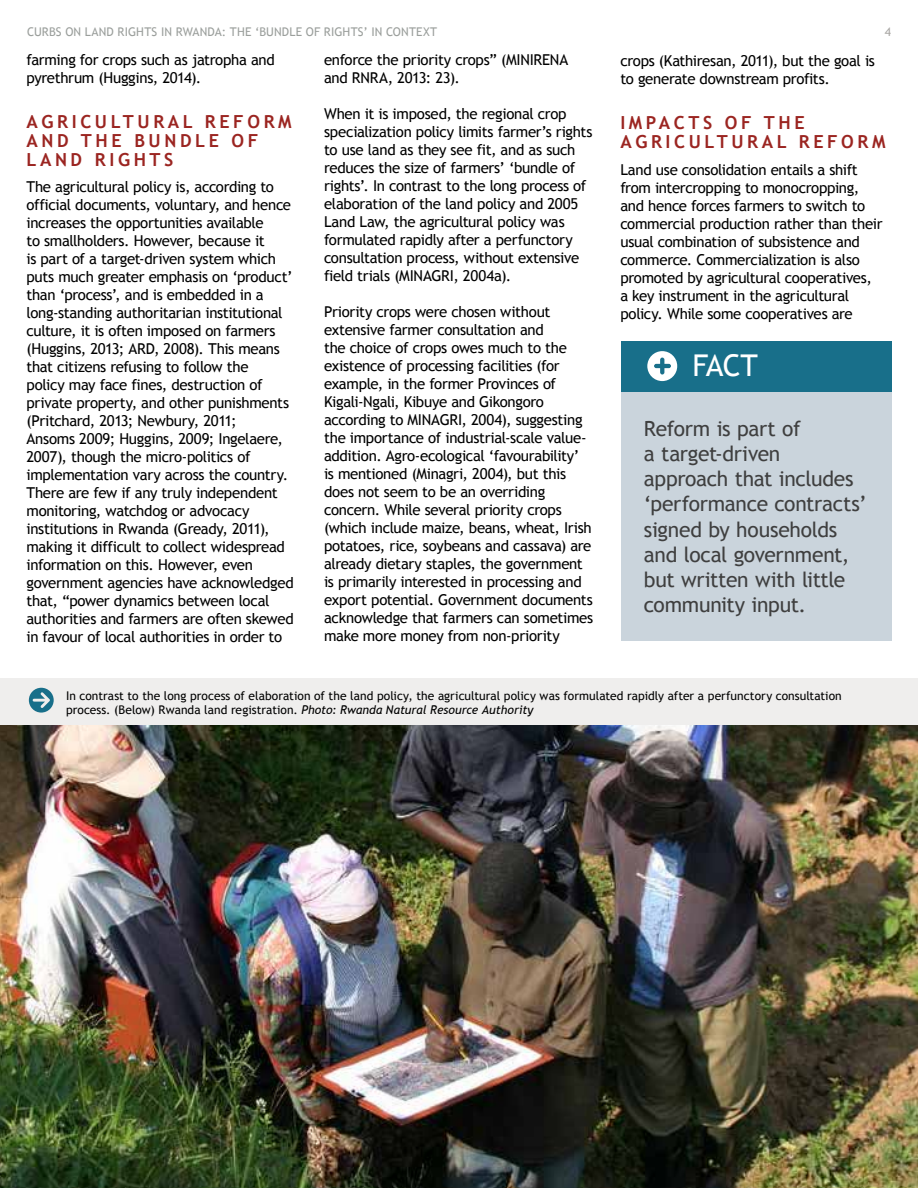
<style>
.page{position:relative;width:918px;height:1188px;background:#fff}
.page>*{position:absolute;margin:0;border:0;box-sizing:border-box;transform-origin:0 0}
.t1{font:30px "Trebuchet MS";color:#fff}
.t2{font:21px/25.2px "Trebuchet MS";letter-spacing:-.015em;color:#3f3f3f}
.t3{font:700 18px/18.8px "Trebuchet MS";letter-spacing:.2em;color:#9b2521}
.t4{font:15px/18px "Trebuchet MS";letter-spacing:-.025em;color:#000}
.t5{font:12px/14.4px "Trebuchet MS";color:#000}
.t6{font:12px "Trebuchet MS";letter-spacing:.015em;color:#9b9f9c}
.t7{font:12px "Trebuchet MS";color:#a8a6a3}
.s1{font-style:italic}
</style>
<div class="page">
<img style="left:0;top:724px;width:918px;height:464px">
<div style="left:622px;top:392px;width:270px;height:248px;background:#cad4dc"></div>
<div style="left:622px;top:341px;width:270px;height:51px;background:#186f8a"></div>
<svg style="left:647px;top:351px;width:30px;height:30px"></svg>
<div style="left:0;top:678px;width:918px;height:46px;background:#efeeed"></div>
<svg style="left:29px;top:688px;width:25px;height:25px"></svg>
<p class="t6" style="left:27px;top:24px;width:412px">Curbs on Land Rights in Rwanda: The ‘Bundle of Rights’ in Context</p>
<p class="t7" style="left:885px;top:24px;width:8px">4</p>
<p class="t4" style="left:26px;top:51px;width:250px">farming for crops such as jatropha and pyrethrum (H uggins, 2014).</p>
<p class="t3" style="left:26px;top:113px;width:267px">AGR ICULT UR AL REFOR M<br>AND TH E BUNDLE OF<br>LAND RIGHT S</p>
<p class="t4" style="left:26px;top:178px;width:269px">The agricultural policy is, according to official documents, voluntary, and hence increases the opportunities available<br>to smallholders. However, because it<br>is part of a target-driven system which puts much greater emphasis on ‘product’ than ‘process’, and is embedded in a long-standing authoritarian institutional culture, it is often imposed on farmers<br>(H uggins, 2013; ARD, 2008). This means that citizens refusing to follow the<br>policy may face fines, destruction of private property, and other punishments (Pritchard, 2013; Newbury, 2011;<br>Ansoms 2009; Huggins, 2009; I ngelaere, 2007), though the micro-politics of implementation vary across the country.<br>There are few if any truly independent monitoring, watchdog or advocacy institutions in Rwanda (Gready, 2011), making it difficult to collect widespread information on this. However, even government agencies have acknowledged that, “power dynamics between local authorities and farmers are often skewed in favour of local authorities in order to</p>
<p class="t4" style="left:324px;top:51px;width:201px">enforce the priority crops” (MINIRENA and RNRA</p>
<p class="t4" style="left:620px;top:52px;width:256px">crops (Kathiresan, 2011), but the goal is to generate downstream profits.</p>
<p class="t3" style="left:620px;top:113px;width:267px">I MPACT S OF TH E<br>AGR ICULT UR AL REFOR M</p>
<p class="t4" style="left:620px;top:160px;width:264px">Land use consolidation entails a shift from intercropping to monocropping, and hence forces farmers to switch to commercial production rather than their usual combination of subsistence and commerce. Commercialization is also promoted by agricultural cooperatives, a key instrument in the agricultural policy. While some cooperatives are</p>
<h1 class="t1" style="left:693px;top:348px;width:66px">FACT</h1>
<p class="t4" style="left:388px;top:69px;width:74px">, 2013: 23).</p>
<p class="t4" style="left:324px;top:105px;width:270px">When it is imposed, the regional crop specialization policy limits farmer’s rights to use land as they see fit, and as such reduces the size of farmers’ ‘bundle of rights’. I n contrast to the long process of elaboration of the land policy and 2005<br>Land Law, the agricultural policy was formulated rapidly after a perfunctory consultation process, without extensive field trials (MINAGRI</p>
<p class="t4" style="left:453px;top:267px;width:59px">, 2004a).</p>
<p class="t4" style="left:324px;top:303px;width:244px">Priority crops were chosen without extensive farmer consultation and the choice of crops owes much to the existence of processing facilities (for example, in the former Provinces of Kigali-Ngali, Kibuye and Gikongoro according to MINAGRI</p>
<p class="t4" style="left:324px;top:411px;width:271px;text-indent:137px">, 2004), suggesting the importance of industrial-scale value&shy;addition. Agro-ecological ‘favourability’<br>is mentioned (Minagri, 2004), but this does not seem to be an overriding concern. While several priority crops (which include maize, beans, wheat, I rish potatoes, rice, soybeans and cassava) are already dietary staples, the government is primarily interested in processing and export potential. Government documents acknowledge that farmers can sometimes make more money from non-priority</p>
<h2 class="t2" style="left:644px;top:416px;width:224px">Reform is part of<br>a target-driven approach that includes ‘performance contracts’ signed by households and local government, but written with little community input.</h2>
<p class="t5" style="left:66px;top:688px;width:777px">I n contrast to the long process of elaboration of the land policy, the agricultural policy was formulated rapidly after a perfunctory consultation process. (Below) Rwanda land registration. <span class="s1">Photo: Rwanda Natural Resource Authority</span></p>
</div>
